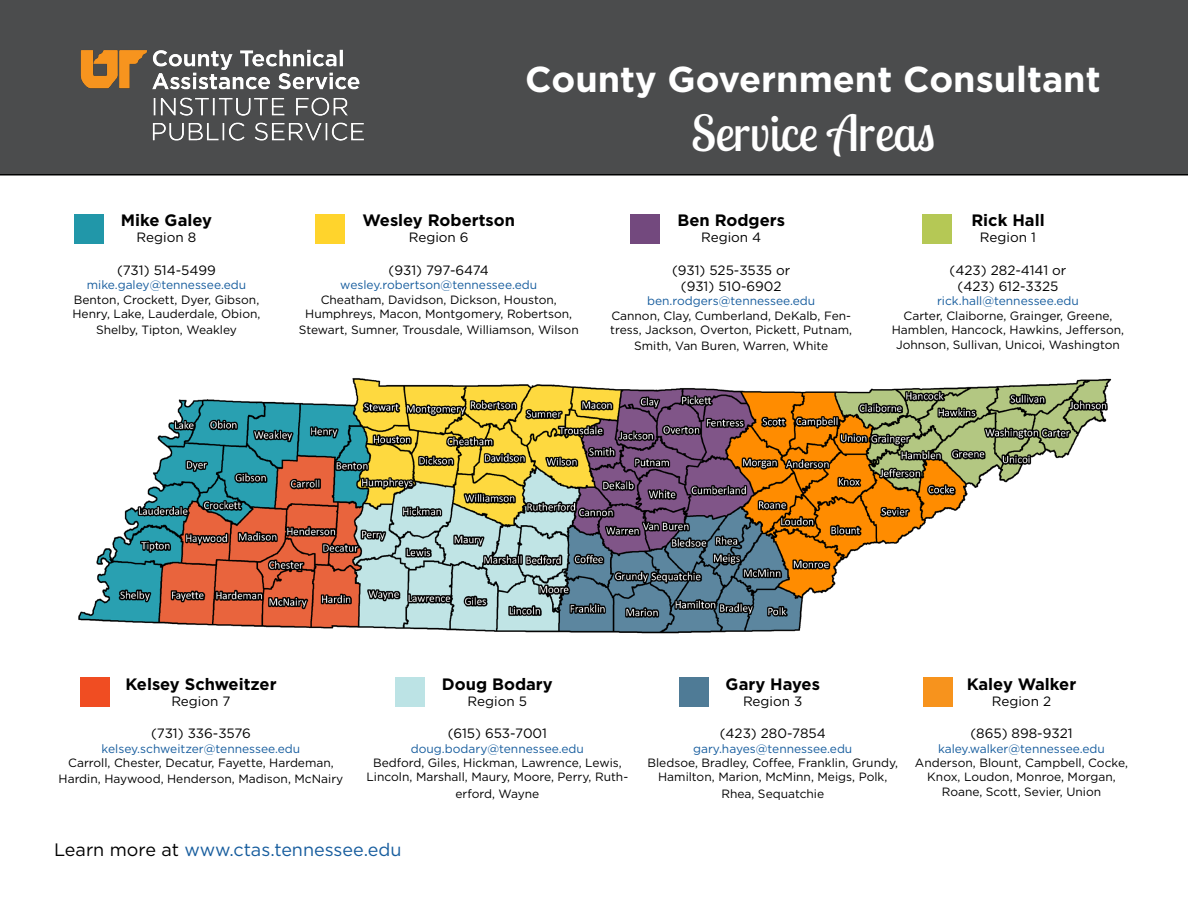
<style>
.page{position:relative;width:1188px;height:918px;background:#fff}
.page>*{position:absolute;margin:0;border:0;box-sizing:border-box;transform-origin:0 0}
.t1{font:49.5px "Lobster Two";color:#fff}
.t2{font:700 36px "Gotham";color:#fff}
.t3{font:18px "Gotham";color:#175d9e}
.t4{font:700 16.5px "Gotham";color:#000}
.t5{font:13.5px/16.2px "Gotham";color:#000;text-align:center}
.t6{font:12px/14.4px "Gotham";color:#000;text-align:center}
.t7{font:12px "Gotham";color:#175d9e}
.s1{color:#000}
</style>
<div class="page">
<div style="left:0;top:0;width:1188px;height:176px;background:#4b4c4d"></div>
<img style="left:78px;top:378px;width:1034px;height:256px">
<img style="left:75px;top:45px;width:290px;height:97px">
<div style="left:74px;top:214px;width:30px;height:30px;background:#2197a9"></div>
<div style="left:315px;top:214px;width:30px;height:30px;background:#ffd42c"></div>
<div style="left:630px;top:214px;width:30px;height:30px;background:#73497e"></div>
<div style="left:922px;top:214px;width:30px;height:30px;background:#b5c855"></div>
<div style="left:80px;top:677px;width:30px;height:30px;background:#f04d22"></div>
<div style="left:395px;top:677px;width:30px;height:30px;background:#bce3e5"></div>
<div style="left:679px;top:677px;width:30px;height:30px;background:#4f7b96"></div>
<div style="left:923px;top:677px;width:30px;height:30px;background:#f7931d"></div>
<p class="t4" style="left:121px;top:209px;width:93px">Mike Galey</p>
<p class="t5" style="left:137px;top:229px;width:61px">Region 8</p>
<p class="t5" style="left:117px;top:262px;width:100px">(731) 514-5499</p>
<p class="t7" style="left:87px;top:277px;width:161px">mike.galey@tennessee.edu</p>
<p class="t6" style="left:73px;top:292px;width:189px;text-align:left">Benton, Crockett, Dyer, Gibson,<br>Henry, Lake, Lauderdale, Obion,</p>
<p class="t6" style="left:96px;top:322px;width:142px">Shelby, Tipton, Weakley</p>
<p class="t2" style="left:525px;top:55px;width:577px">County Government Consultant</p>
<p class="t1" style="left:691px;top:102px;width:245px">Service Areas</p>
<p class="t4" style="left:362px;top:209px;width:154px">Wesley Robertson</p>
<p class="t5" style="left:409px;top:229px;width:61px">Region 6</p>
<p class="t5" style="left:389px;top:262px;width:102px">(931) 797-6474</p>
<p class="t7" style="left:340px;top:277px;width:198px">wesley.robertson@tennessee.edu</p>
<p class="t6" style="left:305px;top:292px;width:268px">Cheatham, Davidson, Dickson, Houston,<br>Humphreys, Macon, Montgomery, Robertson,</p>
<p class="t6" style="left:299px;top:322px;width:281px">Stewart, Sumner, Trousdale, Williamson, Wilson</p>
<p class="t4" style="left:677px;top:209px;width:109px">Ben Rodgers</p>
<p class="t5" style="left:701px;top:229px;width:62px">Region 4</p>
<p class="t5" style="left:672px;top:262px;width:120px">(931) 525-3535 or (931) 510-6902</p>
<p class="t7" style="left:647px;top:293px;width:170px">ben.rodgers@tennessee.edu</p>
<p class="t6" style="left:610px;top:308px;width:243px;text-align:left">Cannon, Clay, Cumberland, DeKalb, Fen&shy;tress, Jackson, Overton, Pickett, Putnam,</p>
<p class="t6" style="left:634px;top:339px;width:196px">Smith, Van Buren, Warren, White</p>
<p class="t4" style="left:971px;top:209px;width:75px">Rick Hall</p>
<p class="t5" style="left:980px;top:229px;width:58px">Region 1</p>
<p class="t5" style="left:950px;top:262px;width:118px">(423) 282-4141 or (423) 612-3325</p>
<p class="t7" style="left:937px;top:293px;width:143px">rick.hall@tennessee.edu</p>
<p class="t6" style="left:892px;top:308px;width:234px">Carter, Claiborne, Grainger, Greene,<br>Hamblen, Hancock, Hawkins, Jefferson,<br>Johnson, Sullivan, Unicoi, Washington</p>
<p class="t4" style="left:125px;top:673px;width:153px">Kelsey Schweitzer</p>
<p class="t5" style="left:171px;top:693px;width:61px">Region 7</p>
<p class="t5" style="left:151px;top:725px;width:101px">(731) 336-3576</p>
<p class="t7" style="left:102px;top:741px;width:200px">kelsey.schweitzer@tennessee.edu</p>
<p class="t6" style="left:59px;top:754px;width:286px;line-height:16.2px">Carroll, Chester, Decatur, Fayette, Hardeman,<br>Hardin, Haywood, Henderson, Madison, McNairy</p>
<p class="t4" style="left:442px;top:673px;width:112px">Doug Bodary</p>
<p class="t5" style="left:468px;top:693px;width:61px">Region 5</p>
<p class="t5" style="left:448px;top:725px;width:101px">(615) 653-7001</p>
<p class="t7" style="left:411px;top:741px;width:175px">doug.bodary@tennessee.edu</p>
<p class="t6" style="left:367px;top:755px;width:263px">Bedford, Giles, Hickman, Lawrence, Lewis,<br>Lincoln, Marshall, Maury, Moore, Perry, Ruth-</p>
<p class="t6" style="left:455px;top:786px;width:85px">erford, Wayne</p>
<p class="t3" style="left:54px;top:838px;width:349px"><span class="s1">Learn more at</span> www.ctas.tennessee.edu</p>
<p class="t4" style="left:726px;top:673px;width:96px">Gary Hayes</p>
<p class="t5" style="left:743px;top:693px;width:61px">Region 3</p>
<p class="t5" style="left:720px;top:725px;width:108px">(423) 280-7854</p>
<p class="t7" style="left:693px;top:741px;width:161px">gary.hayes@tennessee.edu</p>
<p class="t6" style="left:647px;top:755px;width:252px">Bledsoe, Bradley, Coffee, Franklin, Grundy,<br>Hamilton, Marion, McMinn, Meigs, Polk,</p>
<p class="t6" style="left:721px;top:786px;width:104px">Rhea, Sequatchie</p>
<p class="t4" style="left:967px;top:673px;width:111px">Kaley Walker</p>
<p class="t5" style="left:992px;top:693px;width:61px">Region 2</p>
<p class="t5" style="left:970px;top:725px;width:104px">(865) 898-9321</p>
<p class="t7" style="left:938px;top:741px;width:168px">kaley.walker@tennessee.edu</p>
<p class="t6" style="left:915px;top:755px;width:215px">Anderson, Blount, Campbell, Cocke,<br>Knox, Loudon, Monroe, Morgan,<br>Roane, Scott, Sevier, Union</p>
</div>
